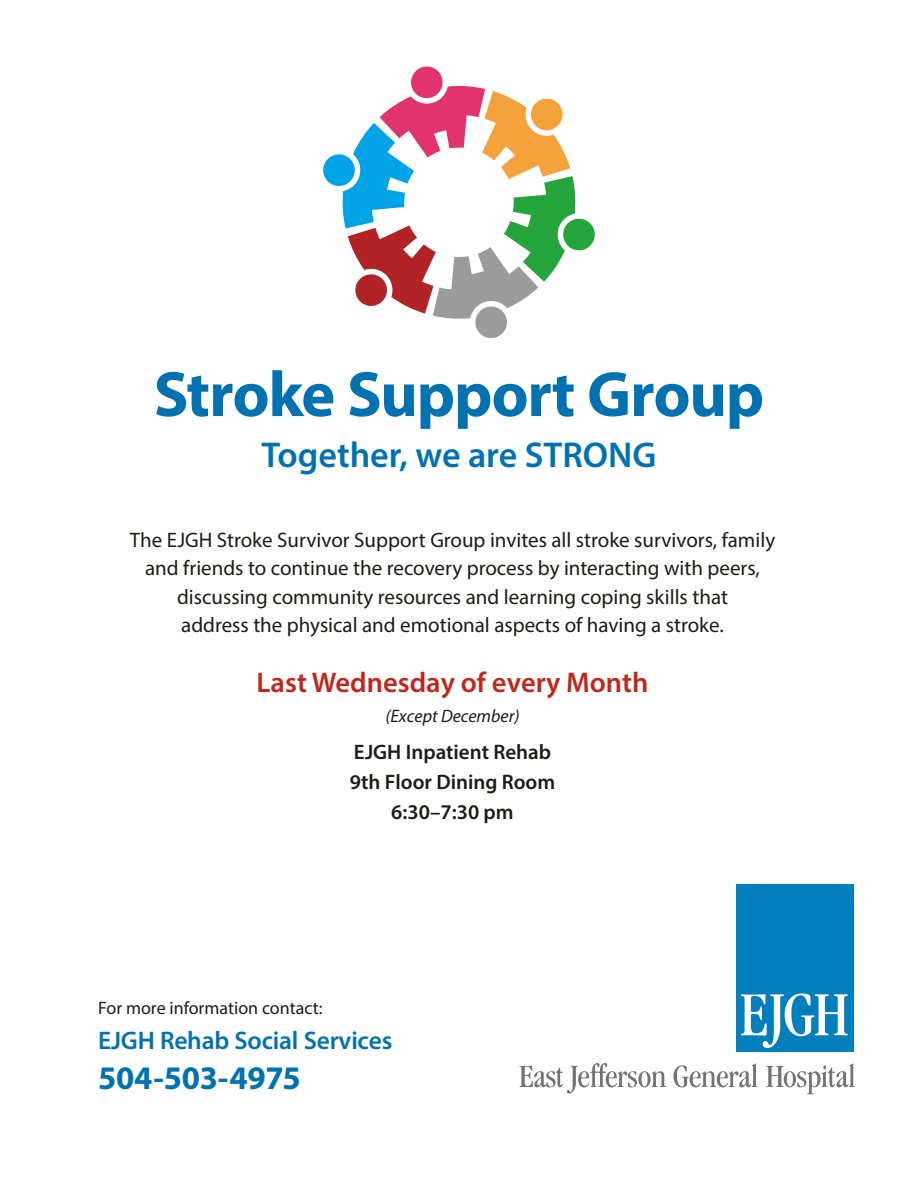
<style>
.page{position:relative;width:918px;height:1188px;background:#fff}
.page>*{position:absolute;margin:0;border:0;box-sizing:border-box;transform-origin:0 0}
.t1{font:700 64.5px "Myriad Pro";letter-spacing:-.02em;color:#0072b2}
.t2{font:600 36px "Myriad Pro";color:#0072b2}
.t3{font:700 33px "Myriad Pro";letter-spacing:-.01em;color:#0072b2}
.t4{font:600 28.5px "Myriad Pro";color:#c1261b}
.t5{font:600 25.5px "Myriad Pro";letter-spacing:-.01em;color:#0072b2}
.t6{font:21px/28.5px "Myriad Pro";color:#1c1c1a;text-align:center}
.t7{font:600 21px/30px "Myriad Pro";color:#1c1c1a;text-align:center}
.t8{font:18px "Myriad Pro";color:#1c1c1a}
.t9{font:italic 18px "Myriad Pro";color:#1c1c1a}
</style>
<div class="page">
<div style="left:736px;top:885px;width:117px;height:167px;background:#007fbc"></div>
<svg style="left:741px;top:993px;width:107px;height:55px"></svg>
<svg style="left:519px;top:1063px;width:147px;height:31px"></svg>
<svg style="left:673px;top:1063px;width:84px;height:24px"></svg>
<svg style="left:766px;top:1063px;width:89px;height:31px"></svg>
<svg style="left:323px;top:66px;width:272px;height:273px"></svg>
<p class="t1" style="left:154px;top:352px;width:612px">Stroke Support Group</p>
<p class="t2" style="left:261px;top:432px;width:397px">Together, we are STRONG</p>
<p class="t6" style="left:130px;top:525px;width:647px">The EJGH Stroke Survivor Support Group invites all stroke survivors, family and friends to continue the recovery process by interacting with peers, discussing community resources and learning coping skills that<br>address the physical and emotional aspects of having a stroke.</p>
<p class="t4" style="left:257px;top:665px;width:393px">Last Wednesday of every Month</p>
<p class="t9" style="left:385px;top:705px;width:136px">(Except December)</p>
<p class="t7" style="left:350px;top:737px;width:207px">EJGH Inpatient Rehab<br>9th Floor Dining Room<br>6:30–7:30 pm</p>
<p class="t8" style="left:98px;top:997px;width:226px">For more information contact:</p>
<p class="t5" style="left:98px;top:1024px;width:296px">EJGH Rehab Social Services</p>
<p class="t3" style="left:98px;top:1057px;width:204px">504-503-4975</p>
</div>
